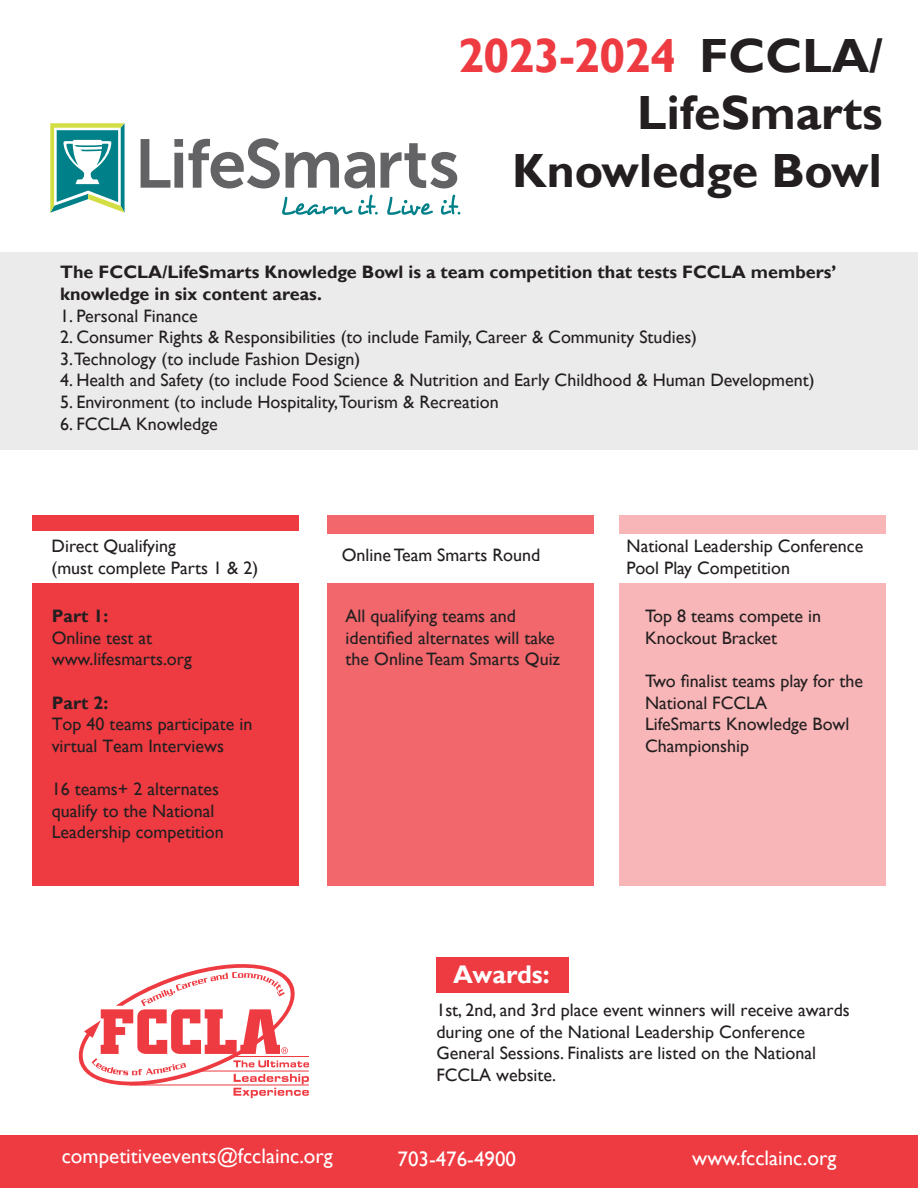
<style>
.page{position:relative;width:918px;height:1188px;background:#fff}
.page>*{position:absolute;margin:0;border:0;box-sizing:border-box;transform-origin:0 0}
.t1{font:700 48px/57.6px "Gill Sans";color:#231f20;text-align:right}
.t2{font:700 25.5px "Gill Sans";color:#fff}
.t3{font:21px "Gill Sans";color:#fff}
.t4{font:18px/21.6px "Gill Sans";color:#231f20}
.t5{font:700 18px/21.6px "Gill Sans";color:#231f20}
.s1{color:#ee3a41}
.s2{font-weight:700}
</style>
<div class="page">
<div style="left:0;top:252px;width:918px;height:198px;background:#ecebeb"></div>
<div style="left:32px;top:516px;width:267px;height:370px;background:#ee3a41"></div>
<div style="left:327px;top:516px;width:267px;height:370px;background:#f1676c"></div>
<div style="left:619px;top:516px;width:267px;height:370px;background:#f8b6b8"></div>
<svg style="left:79px;top:964px;width:230px;height:134px"></svg>
<hr style="left:195px;top:1071px;width:114px;height:1px;background:#ee3a41">
<hr style="left:130px;top:1085px;width:179px;height:1px;background:#ee3a41">
<div style="left:27px;top:531px;width:280px;height:51px;background:#fff"></div>
<div style="left:323px;top:534px;width:275px;height:48px;background:#fff"></div>
<div style="left:615px;top:534px;width:275px;height:48px;background:#fff"></div>
<div style="left:436px;top:958px;width:133px;height:35px;background:#ee3a41"></div>
<svg style="left:141px;top:138px;width:139px;height:50px"></svg>
<svg style="left:286px;top:152px;width:89px;height:36px"></svg>
<svg style="left:381px;top:143px;width:76px;height:45px"></svg>
<svg style="left:282px;top:197px;width:70px;height:18px"></svg>
<svg style="left:358px;top:195px;width:20px;height:20px"></svg>
<svg style="left:387px;top:197px;width:46px;height:18px"></svg>
<svg style="left:441px;top:195px;width:19px;height:20px"></svg>
<svg style="left:50px;top:123px;width:75px;height:90px"></svg>
<div style="left:0;top:1136px;width:918px;height:52px;background:#ee3a41"></div>
<p class="t1" style="left:458px;top:26px;width:426px"><span class="s1">2023-2024</span> FCCLA/<br>LifeSmarts<br>Knowledge Bowl</p>
<p class="t5" style="left:60px;top:261px;width:778px">The FCCLA/LifeSmarts Knowledge Bowl is a team competition that tests FCCLA members’ knowledge in six content areas.</p>
<p class="t4" style="left:60px;top:305px;width:139px">1. Personal Finance</p>
<p class="t4" style="left:60px;top:326px;width:638px">2. Consumer Rights &amp; Responsibilities (to include Family, Career &amp; Community Studies)</p>
<p class="t4" style="left:60px;top:348px;width:302px">3.Technology (to include Fashion Design)</p>
<p class="t4" style="left:60px;top:369px;width:756px">4. Health and Safety (to include Food Science &amp; Nutrition and Early Childhood &amp; Human Development)</p>
<p class="t4" style="left:60px;top:391px;width:440px">5. Environment (to include Hospitality,Tourism &amp; Recreation</p>
<p class="t4" style="left:60px;top:413px;width:159px">6. FCCLA Knowledge</p>
<p class="t4" style="left:52px;top:535px;width:126px">Direct Qualifying</p>
<p class="t4" style="left:52px;top:557px;width:208px">(must complete Parts 1 &amp; 2)</p>
<p class="t4" style="left:52px;top:605px;width:141px"><span class="s2">Part 1:<br></span>Online test at www.lifesmarts.org</p>
<p class="t4" style="left:52px;top:692px;width:202px"><span class="s2">Part 2:<br></span>Top 40 teams participate in virtual Team Interviews</p>
<p class="t4" style="left:52px;top:778px;width:174px">16 teams+ 2 alternates qualify to the National<br>Leadership competition</p>
<p class="t4" style="left:342px;top:544px;width:200px">Online Team Smarts Round</p>
<p class="t4" style="left:627px;top:535px;width:238px">National Leadership Conference<br>Pool Play Competition</p>
<p class="t4" style="left:346px;top:605px;width:216px">All qualifying teams and identified alternates will take the Online Team Smarts Quiz</p>
<p class="t4" style="left:645px;top:605px;width:178px">Top 8 teams compete in<br>Knockout Bracket</p>
<p class="t4" style="left:645px;top:670px;width:220px">Two finalist teams play for the<br>National FCCLA<br>LifeSmarts Knowledge Bowl<br>Championship</p>
<p class="t2" style="left:453px;top:959px;width:98px">Awards:</p>
<p class="t4" style="left:436px;top:999px;width:415px">1st, 2nd, and 3rd place event winners will receive awards during one of the National Leadership Conference General Sessions. Finalists are listed on the National FCCLA website.</p>
<p class="t3" style="left:62px;top:1144px;width:273px">competitiveevents@fcclainc.org</p>
<p class="t3" style="left:398px;top:1147px;width:120px">703-476-4900</p>
<p class="t3" style="left:692px;top:1146px;width:146px">www.fcclainc.org</p>
</div>
